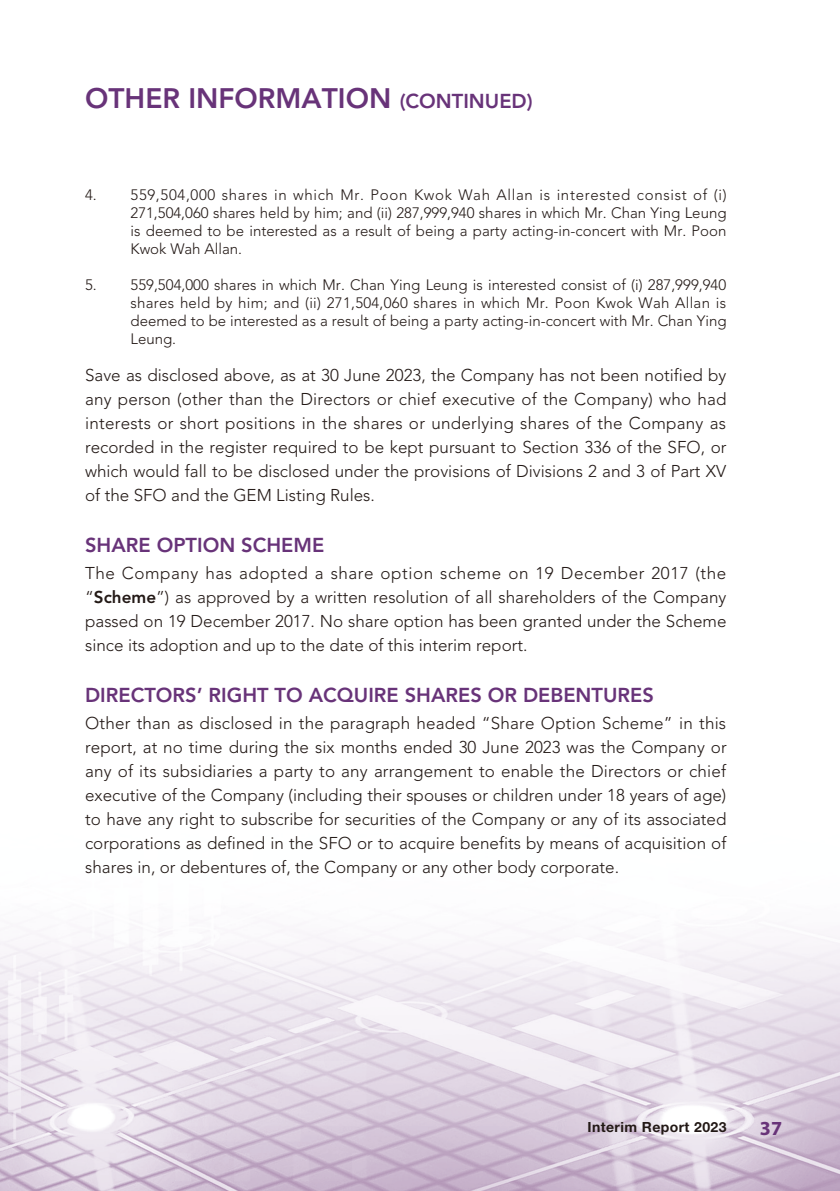
<style>
.page{position:relative;width:840px;height:1191px;background:#fff}
.page>*{position:absolute;margin:0;border:0;box-sizing:border-box;transform-origin:0 0}
.t1{font:800 28px "Avenir LT Std";color:#683379}
.t2{font:800 20px "Avenir LT Std";color:#683379}
.t3{font:700 20px "Myriad Pro";color:#683379}
.t4{font:300 17px/24px "Avenir LT Std";color:#231916;text-align:justify}
.t5{font:300 15px/18px "Avenir LT Std";color:#231916;text-align:justify}
.t6{font:700 14px "Helvetica Neue LT Std";letter-spacing:.03em;color:#231916}
.s1{font-size:20px}
.s2{font-weight:800}
</style>
<div class="page">
<img style="left:0;top:930px;width:839px;height:261px">
<h1 class="t1" style="left:85px;top:82px;width:449px">OTHER INFORMATION <span class="s1">(CONTINUED)</span></h1>
<p class="t5" style="left:130px;top:185px;width:597px;text-indent:-45px">4. 559,504,000 shares in which Mr. Poon Kwok Wah Allan is interested consist of (i)<br>271,504,060 shares held by him; and (ii) 287,999,940 shares in which Mr. Chan Ying Leung is deemed to be interested as a result of being a party acting-in-concert with Mr. Poon Kwok Wah Allan.</p>
<p class="t5" style="left:130px;top:275px;width:597px;text-indent:-45px">5. 559,504,000 shares in which Mr. Chan Ying Leung is interested consist of (i) 287,999,940 shares held by him; and (ii) 271,504,060 shares in which Mr. Poon Kwok Wah Allan is deemed to be interested as a result of being a party acting-in-concert with Mr. Chan Ying Leung.</p>
<p class="t4" style="left:85px;top:363px;width:642px">Save as disclosed above, as at 30 June 2023, the Company has not been notified by any person (other than the Directors or chief executive of the Company) who had interests or short positions in the shares or underlying shares of the Company as recorded in the register required to be kept pursuant to Section 336 of the SFO, or which would fall to be disclosed under the provisions of Divisions 2 and 3 of Part XV of the SFO and the GEM Listing Rules.</p>
<p class="t2" style="left:85px;top:533px;width:240px">SHARE OPTION SCHEME</p>
<p class="t4" style="left:85px;top:561px;width:642px">The Company has adopted a share option scheme on 19 December 2017 (the “<span class="s2">Scheme</span>”) as approved by a written resolution of all shareholders of the Company passed on 19 December 2017. No share option has been granted under the Scheme since its adoption and up to the date of this interim report.</p>
<p class="t2" style="left:85px;top:683px;width:570px">DIRECTORS’ RIGHT TO ACQUIRE SHARES OR DEBENTURES</p>
<p class="t4" style="left:85px;top:711px;width:642px">Other than as disclosed in the paragraph headed “Share Option Scheme” in this report, at no time during the six months ended 30 June 2023 was the Company or any of its subsidiaries a party to any arrangement to enable the Directors or chief executive of the Company (including their spouses or children under 18 years of age) to have any right to subscribe for securities of the Company or any of its associated corporations as defined in the SFO or to acquire benefits by means of acquisition of shares in, or debentures of, the Company or any other body corporate.</p>
<p class="t6" style="left:587px;top:1118px;width:140px">Interim Report 2023</p>
<p class="t3" style="left:759px;top:1115px;width:24px">37</p>
</div>
